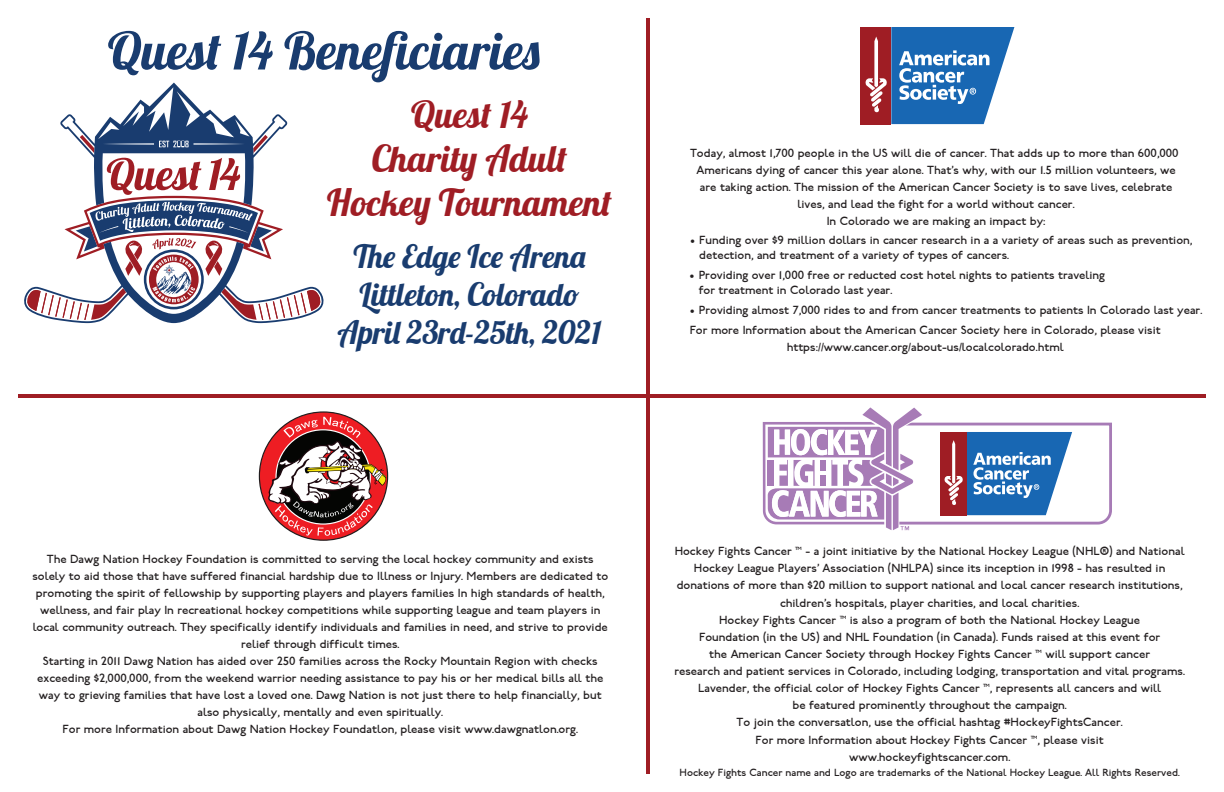
<style>
.page{position:relative;width:1224px;height:792px;background:#fff}
.page>*{position:absolute;margin:0;border:0;box-sizing:border-box;transform-origin:0 0}
.t1{font:51.5px "Lobster";color:#193c6f}
.t2{font:36.5px/43.8px "Lobster";color:#9f1d24;text-align:center}
.t3{font:31.5px/37.8px "Lobster";color:#193c6f;text-align:center}
.t4{font:12.5px/17px "P22 Johnston Underground";color:#231f20;text-align:center}
.t5{font:11px "P22 Johnston Underground";color:#231f20}
</style>
<div class="page">
<hr style="left:18px;top:394px;width:1188px;height:4px;background:#9f1d24">
<hr style="left:646px;top:18px;width:4px;height:756px;background:#9f1d24">
<svg style="left:24px;top:83px;width:300px;height:240px"></svg>
<div style="left:860px;top:27px;width:31px;height:97px;background:#9f1d24"></div>
<svg style="left:865px;top:27px;width:149px;height:97px"></svg>
<svg style="left:259px;top:411px;width:129px;height:130px"></svg>
<svg style="left:763px;top:407px;width:349px;height:124px"></svg>
<h1 class="t1" style="left:107px;top:18px;width:435px">Quest 14 Beneficiaries</h1>
<h2 class="t2" style="left:327px;top:97px;width:286px">Quest 14<br>Charity Adult<br>Hockey Tournament</h2>
<h3 class="t3" style="left:337px;top:241px;width:266px">The Edge Ice Arena<br>Littleton, Colorado<br>April 23rd-25th, 2021</h3>
<p class="t4" style="left:690px;top:144px;width:490px">Today, almost 1,700 people in the US will die of cancer. That adds up to more than 600,000<br>Americans dying of cancer this year alone. That’s why, with our 1.5 million volunteers, we are taking action. The mission of the American Cancer Society is to save lives, celebrate lives, and lead the fight for a world without cancer.<br>In Colorado we are making an impact by:</p>
<p class="t4" style="left:699px;top:233px;width:495px;line-height:15px;text-align:left;text-indent:-10px">• Funding over $9 million dollars in cancer research in a a variety of areas such as prevention, detection, and treatment of a variety of types of cancers.</p>
<p class="t4" style="left:699px;top:268px;width:408px;line-height:15px;text-align:left;text-indent:-10px">• Providing over 1,000 free or reducted cost hotel nights to patients traveling for treatment in Colorado last year.</p>
<p class="t4" style="left:689px;top:300px;width:515px;line-height:19.4px;text-align:left">• Providing almost 7,000 rides to and from cancer treatments to patients In Colorado last year.<br>For more Information about the American Cancer Society here in Colorado, please visit</p>
<p class="t4" style="left:787px;top:338px;width:279px">https://www.cancer.org/about-us/localcolorado.html</p>
<p class="t4" style="left:32px;top:550px;width:577px">The Dawg Nation Hockey Foundation is committed to serving the local hockey community and exists solely to aid those that have suffered financial hardship due to Illness or Injury. Members are dedicated to promoting the spirit of fellowship by supporting players and players families In high standards of health, wellness, and fair play In recreational hockey competitions while supporting league and team players in local community outreach. They specifically identify individuals and families in need, and strive to provide relief through difficult times.<br>Starting in 2011 Dawg Nation has aided over 250 families across the Rocky Mountain Region with checks exceeding $2,000,000, from the weekend warrior needing assistance to pay his or her medical bills all the way to grieving families that have lost a loved one. Dawg Nation is not just there to help financially, but also physically, mentally and even spiritually.<br>For more Information about Dawg Nation Hockey Foundatlon, please visit www.dawgnatlon.org.</p>
<p class="t4" style="left:674px;top:543px;width:512px">Hockey Fights Cancer ™ - a joint initiative by the National Hockey League (NHL®) and National Hockey League Players’ Association (NHLPA) since its inception in 1998 - has resulted in donations of more than $20 million to support national and local cancer research institutions, children’s hospitals, player charities, and local charities.<br>Hockey Fights Cancer ™ is also a program of both the National Hockey League<br>Foundation (in the US) and NHL Foundation (in Canada). Funds raised at this event for<br>the American Cancer Society through Hockey Fights Cancer ™ will support cancer<br>research and patient services in Colorado, including lodging, transportation and vital programs.<br>Lavender, the official color of Hockey Fights Cancer ™, represents all cancers and will<br>be featured prominently throughout the campaign.<br>To join the conversatlon, use the official hashtag #HockeyFightsCancer.<br>For more Information about Hockey Fights Cancer ™, please visit www.hockeyfightscancer.com.</p>
<p class="t5" style="left:680px;top:767px;width:502px">Hockey Fights Cancer name and Logo are trademarks of the National Hockey League. All Rights Reserved.</p>
</div>
